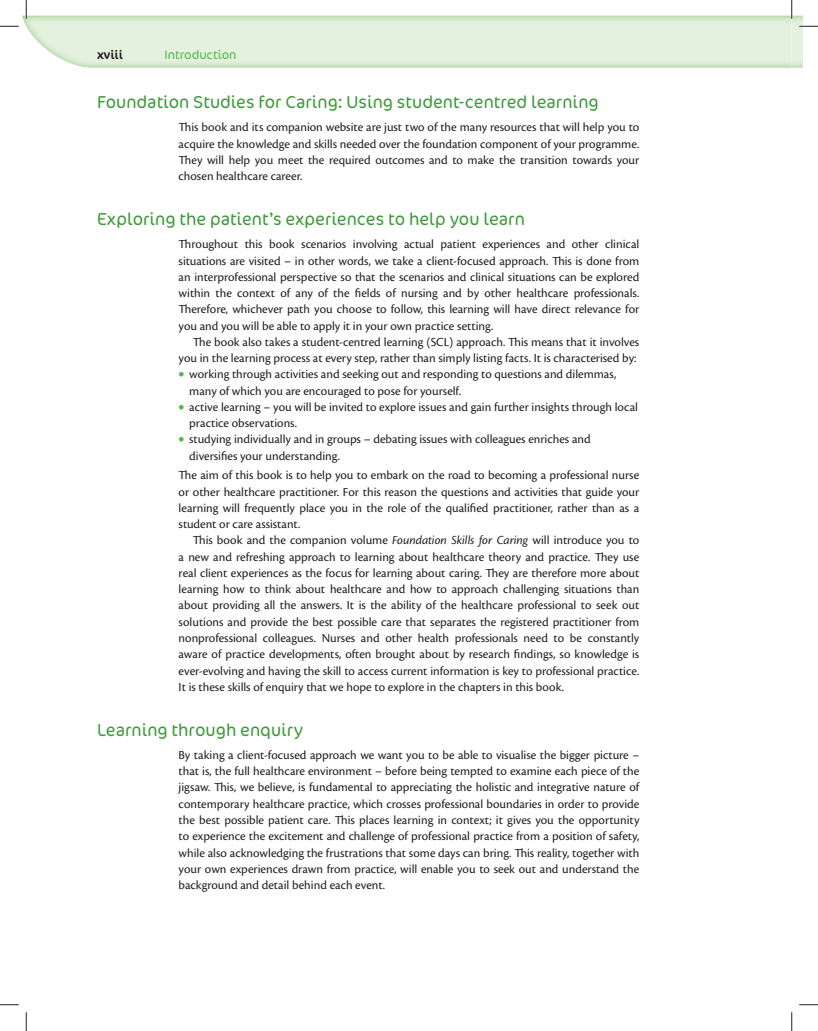
<style>
.page{position:relative;width:818px;height:1031px;background:#fff}
.page>*{position:absolute;margin:0;border:0;box-sizing:border-box;transform-origin:0 0}
.t1{font:300 17.5px "Cocon OT";color:#3e9a3b}
.t2{font:12.75px/16.2px "Cronos Pro";color:#231f20;text-align:justify}
.t3{font:300 12.5px "Cocon OT";color:#51b948}
.t4{font:12.5px "Cocon OT";color:#231f20}
.s1{color:#51b948}
.s2{font-style:italic}
</style>
<div class="page">
<svg style="left:0;top:25px;width:19px;height:2px"></svg>
<svg style="left:799px;top:25px;width:19px;height:2px"></svg>
<svg style="left:0;top:1004px;width:19px;height:1px"></svg>
<svg style="left:799px;top:1004px;width:19px;height:1px"></svg>
<svg style="left:25px;top:0;width:2px;height:19px"></svg>
<svg style="left:25px;top:1012px;width:2px;height:18px"></svg>
<svg style="left:791px;top:0;width:1px;height:19px"></svg>
<svg style="left:791px;top:1012px;width:1px;height:18px"></svg>
<p class="t4" style="left:97px;top:50px;width:27px">xviii</p>
<p class="t3" style="left:164px;top:50px;width:74px">Introduction</p>
<h1 class="t1" style="left:97px;top:95px;width:503px">Foundation Studies for Caring: Using student-centred learning</h1>
<p class="t2" style="left:179px;top:120px;width:462px">This book and its companion website are just two of the many resources that will help you to acquire the knowledge and skills needed over the foundation component of your programme.<br>They will help you meet the required outcomes and to make the transition towards your chosen healthcare career.</p>
<h1 class="t1" style="left:97px;top:212px;width:429px">Exploring the patient’s experiences to help you learn</h1>
<p class="t2" style="left:179px;top:237px;width:462px">Throughout this book scenarios involving actual patient experiences and other clinical situations are visited – in other words, we take a client-focused approach. This is done from an interprofessional perspective so that the scenarios and clinical situations can be explored within the context of any of the fields of nursing and by other healthcare professionals.<br>Therefore, whichever path you choose to follow, this learning will have direct relevance for you and you will be able to apply it in your own practice setting.</p>
<p class="t2" style="left:179px;top:334px;width:462px;text-align:right">The book also takes a student-centred learning (SCL) approach. This means that it involves you in the learning process at every step, rather than simply listing facts. It is characterised by:</p>
<p class="t2" style="left:189px;top:367px;width:428px;text-indent:-11px"><span class="s1">•</span> working through activities and seeking out and responding to questions and dilemmas, many of which you are encouraged to pose for yourself.</p>
<p class="t2" style="left:189px;top:399px;width:450px;text-indent:-11px"><span class="s1">•</span> active learning – you will be invited to explore issues and gain further insights through local practice observations.</p>
<p class="t2" style="left:189px;top:432px;width:403px;text-indent:-11px"><span class="s1">•</span> studying individually and in groups – debating issues with colleagues enriches and diversifies your understanding.</p>
<p class="t2" style="left:179px;top:468px;width:462px">The aim of this book is to help you to embark on the road to becoming a professional nurse or other healthcare practitioner. For this reason the questions and activities that guide your learning will frequently place you in the role of the qualified practitioner, rather than as a student or care assistant.</p>
<p class="t2" style="left:179px;top:533px;width:462px;text-indent:14px">This book and the companion volume <span class="s2">Foundation Skills for Caring</span> will introduce you to a new and refreshing approach to learning about healthcare theory and practice. They use real client experiences as the focus for learning about caring. They are therefore more about learning how to think about healthcare and how to approach challenging situations than about providing all the answers. It is the ability of the healthcare professional to seek out solutions and provide the best possible care that separates the registered practitioner from nonprofessional colleagues. Nurses and other health professionals need to be constantly aware of practice developments, often brought about by research findings, so knowledge is ever-evolving and having the skill to access current information is key to professional practice.<br>It is these skills of enquiry that we hope to explore in the chapters in this book.</p>
<h1 class="t1" style="left:97px;top:723px;width:207px">Learning through enquiry</h1>
<p class="t2" style="left:179px;top:747px;width:462px">By taking a client-focused approach we want you to be able to visualise the bigger picture – that is, the full healthcare environment – before being tempted to examine each piece of the jigsaw. This, we believe, is fundamental to appreciating the holistic and integrative nature of contemporary healthcare practice, which crosses professional boundaries in order to provide the best possible patient care. This places learning in context; it gives you the opportunity to experience the excitement and challenge of professional practice from a position of safety, while also acknowledging the frustrations that some days can bring. This reality, together with your own experiences drawn from practice, will enable you to seek out and understand the background and detail behind each event.</p>
</div>
